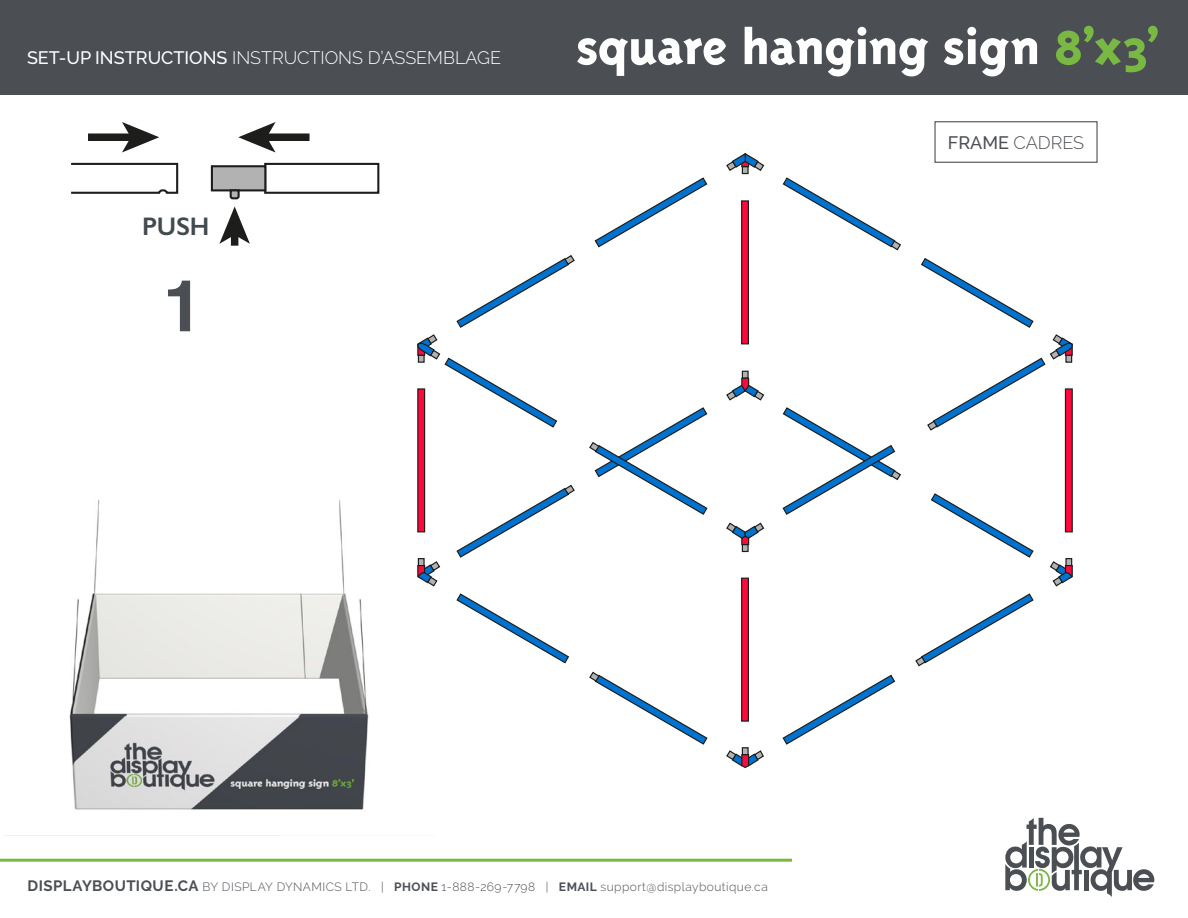
<style>
.page{position:relative;width:1188px;height:918px;background:#fff}
.page>*{position:absolute;margin:0;border:0;box-sizing:border-box;transform-origin:0 0}
.t1{font:700 71.55px "Helvetica";color:#4b4f54}
.t2{font:800 54px "Triplex";letter-spacing:-.01em;color:#fff}
.t3{font:600 25.5px "Gill Sans";color:#434a4e}
.t4{font:300 18px "Raleway";color:#fff}
.t5{font:300 18px "Raleway";color:#4b4f54}
.t6{font:300 12px "Raleway";letter-spacing:.04em;color:#4b4f54}
.s1{font-weight:500}
.s2{color:#79b943}
.s3{font-weight:700;font-size:15px}
.s4{font-weight:700}
</style>
<div class="page">
<div style="left:0;top:0;width:1188px;height:94px;background:#4b4f54"></div>
<svg style="left:1005px;top:818px;width:149px;height:79px"></svg>
<hr style="left:0;top:859px;width:792px;height:3px;background:#79b943">
<div style="left:934px;top:121px;width:164px;height:42px;border:1px solid #4b4f54"></div>
<img style="left:69px;top:450px;width:357px;height:360px">
<div style="left:231px;top:233px;width:7px;height:13px;background:#1d1d1b"></div>
<svg style="left:219px;top:206px;width:31px;height:38px"></svg>
<div style="left:265px;top:133px;width:45px;height:8px;background:#1d1d1b"></div>
<svg style="left:238px;top:122px;width:38px;height:30px"></svg>
<div style="left:88px;top:133px;width:45px;height:8px;background:#1d1d1b"></div>
<svg style="left:122px;top:122px;width:37px;height:30px"></svg>
<div style="left:264px;top:163px;width:115px;height:31px;background:#fff;border:2px solid #1d1d1b"></div>
<div style="left:211px;top:165px;width:55px;height:26px;background:#b2b2b2;border:2px solid #1d1d1b"></div>
<svg style="left:229px;top:188px;width:12px;height:12px"></svg>
<svg style="left:71px;top:162px;width:108px;height:32px"></svg>
<div style="left:742px;top:544px;width:7px;height:8px;background:#b2b2b2;border:1px solid #1d1d1b"></div>
<svg style="left:726px;top:522px;width:39px;height:24px"></svg>
<svg style="left:742px;top:747px;width:7px;height:2px"></svg>
<svg style="left:726px;top:749px;width:38px;height:20px"></svg>
<svg style="left:418px;top:558px;width:7px;height:2px"></svg>
<svg style="left:416px;top:560px;width:25px;height:27px"></svg>
<div style="left:417px;top:388px;width:8px;height:144px;background:#ff083b;border:1px solid #1d1d1b"></div>
<div style="left:741px;top:578px;width:8px;height:144px;background:#ff083b;border:1px solid #1d1d1b"></div>
<div style="left:741px;top:200px;width:8px;height:144px;background:#ff083b;border:1px solid #1d1d1b"></div>
<svg style="left:594px;top:177px;width:114px;height:71px"></svg>
<svg style="left:742px;top:172px;width:7px;height:2px"></svg>
<svg style="left:726px;top:153px;width:39px;height:19px"></svg>
<div style="left:742px;top:371px;width:7px;height:8px;background:#b2b2b2;border:1px solid #1d1d1b"></div>
<svg style="left:726px;top:377px;width:39px;height:24px"></svg>
<svg style="left:456px;top:484px;width:119px;height:74px"></svg>
<svg style="left:456px;top:593px;width:113px;height:71px"></svg>
<svg style="left:589px;top:671px;width:119px;height:74px"></svg>
<svg style="left:417px;top:255px;width:158px;height:173px"></svg>
<svg style="left:589px;top:407px;width:119px;height:108px"></svg>
<svg style="left:1065px;top:558px;width:7px;height:2px"></svg>
<svg style="left:1049px;top:560px;width:24px;height:27px"></svg>
<div style="left:1065px;top:388px;width:8px;height:144px;background:#ff083b;border:1px solid #1d1d1b"></div>
<svg style="left:782px;top:177px;width:119px;height:74px"></svg>
<svg style="left:931px;top:493px;width:103px;height:65px"></svg>
<svg style="left:782px;top:674px;width:114px;height:71px"></svg>
<svg style="left:915px;top:593px;width:119px;height:74px"></svg>
<svg style="left:782px;top:407px;width:119px;height:108px"></svg>
<svg style="left:921px;top:258px;width:152px;height:174px"></svg>
<h3 class="t4" style="left:27px;top:47px;width:476px"><span class="s1">SET-UP INSTRUCTIONS</span> INSTRUCTIONS D’ASSEMBLAGE</h3>
<h3 class="t3" style="left:142px;top:211px;width:69px">PUSH</h3>
<h1 class="t1" style="left:163px;top:248px;width:41px">1</h1>
<h2 class="t2" style="left:577px;top:16px;width:585px">square hanging sign <span class="s2">8’x3’</span></h2>
<h3 class="t5" style="left:948px;top:132px;width:138px"><span class="s1">FRAME</span> CADRES</h3>
<p class="t6" style="left:27px;top:879px;width:742px"><span class="s3">DISPLAYBOUTIQUE.CA</span> BY DISPLAY DYNAMICS LTD. | <span class="s4">PHONE</span> 1-888-269-7798 | <span class="s4">EMAIL</span> support@displayboutique.ca</p>
</div>
